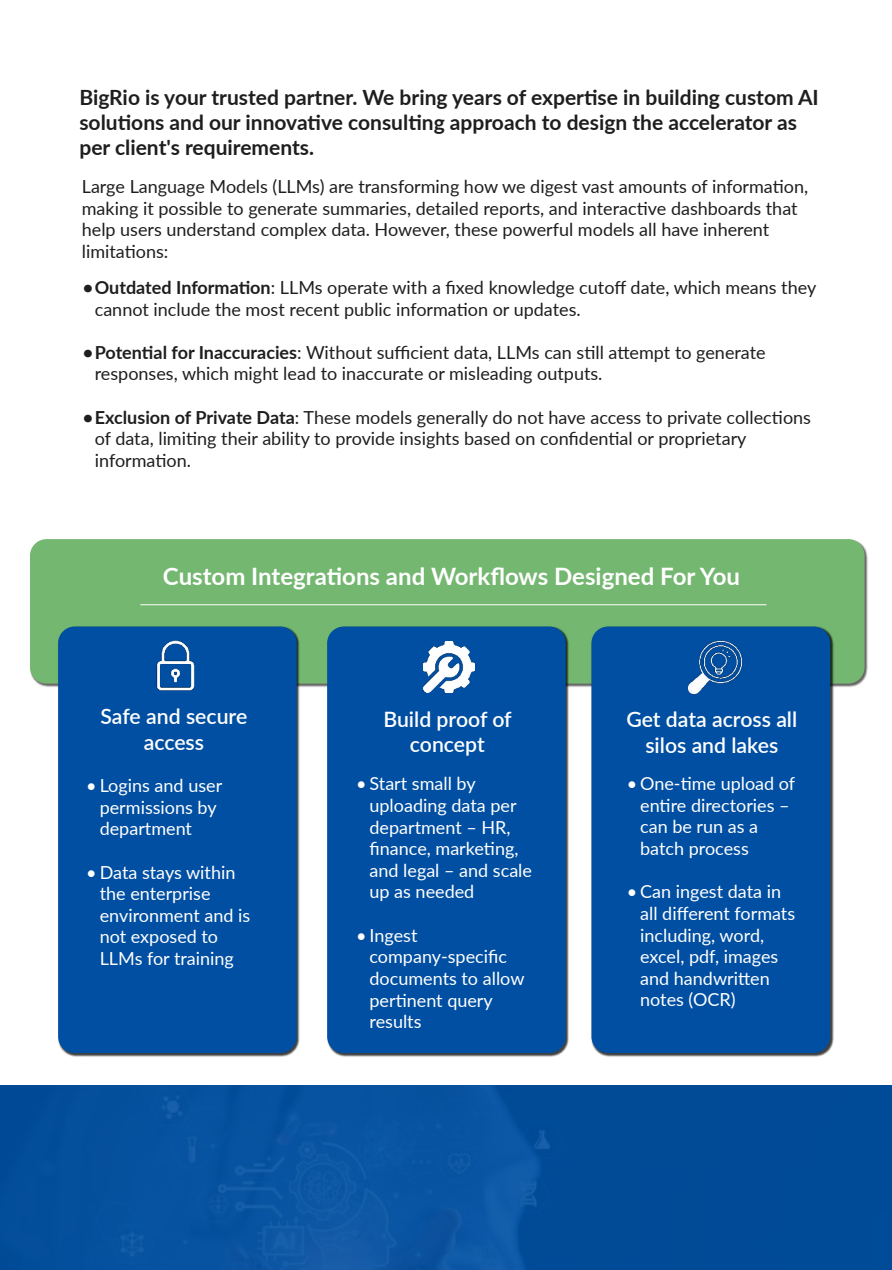
<style>
.page{position:relative;width:892px;height:1270px;background:#fff}
.page>*{position:absolute;margin:0;border:0;box-sizing:border-box;transform-origin:0 0}
.t1{font:700 24px "Lato";color:#fff}
.t2{font:600 21.15px/25.5px "Lato";color:#fff;text-align:center}
.t3{font:700 21px/25.2px "Lato";color:#1e1e1e}
.t4{font:18px/21.6px "Lato";color:#1e1e1e}
.t5{font:18px/21.6px "Lato";color:#fff}
.s1{font-weight:700}
</style>
<div class="page">
<img style="left:0;top:1085px;width:891px;height:184px">
<div style="left:30px;top:539px;width:834px;height:144px;background:#74b770;border-radius:17px"></div>
<img style="left:57px;top:627px;width:244px;height:430px">
<div style="left:58px;top:626px;width:239px;height:427px;background:#004fa2;border-radius:17px"></div>
<img style="left:326px;top:626px;width:244px;height:431px">
<div style="left:327px;top:626px;width:238px;height:427px;background:#004fa2;border-radius:17px"></div>
<img style="left:590px;top:626px;width:243px;height:431px">
<div style="left:591px;top:626px;width:239px;height:427px;background:#004fa2;border-radius:17px"></div>
<img style="left:687px;top:640px;width:55px;height:55px">
<img style="left:424px;top:641px;width:51px;height:51px">
<img style="left:156px;top:640px;width:39px;height:51px">
<hr style="left:140px;top:604px;width:626px;height:1px;background:#fff">
<p class="t3" style="left:79px;top:83px;width:740px">BigRio is your trusted partner. We bring years of expertise in building custom AI solutions and our innovative consulting approach to design the accelerator as per client's requirements.</p>
<p class="t4" style="left:82px;top:175px;width:727px">Large Language Models (LLMs) are transforming how we digest vast amounts of information, making it possible to generate summaries, detailed reports, and interactive dashboards that help users understand complex data. However, these powerful models all have inherent limitations:</p>
<p class="t4" style="left:95px;top:276px;width:723px;text-indent:-12px"><span class="s1">•Outdated Information</span>: LLMs operate with a fixed knowledge cutoff date, which means they cannot include the most recent public information or updates.</p>
<p class="t4" style="left:95px;top:340px;width:672px;text-indent:-12px"><span class="s1">•Potential for Inaccuracies</span>: Without sufficient data, LLMs can still attempt to generate responses, which might lead to inaccurate or misleading outputs.</p>
<p class="t4" style="left:95px;top:405px;width:717px;text-indent:-12px"><span class="s1">•Exclusion of Private Data</span>: These models generally do not have access to private collections of data, limiting their ability to provide insights based on confidential or proprietary information.</p>
<h1 class="t1" style="left:163px;top:559px;width:578px">Custom Integrations and Workflows Designed For You</h1>
<p class="t2" style="left:100px;top:703px;width:148px">Safe and secure access</p>
<p class="t2" style="left:383px;top:705px;width:130px">Build proof of concept</p>
<p class="t2" style="left:626px;top:706px;width:172px">Get data across all silos and lakes</p>
<p class="t5" style="left:100px;top:774px;width:124px;text-indent:-13px">• Logins and user permissions by department</p>
<p class="t5" style="left:100px;top:860px;width:152px;text-indent:-13px">• Data stays within the enterprise environment and is not exposed to<br>LLMs for training</p>
<p class="t5" style="left:640px;top:772px;width:156px;text-indent:-14px">• One-time upload of entire directories – can be run as a batch process</p>
<p class="t5" style="left:640px;top:880px;width:156px;text-indent:-14px">• Can ingest data in all different formats including, word, excel, pdf, images and handwritten notes (OCR)</p>
<p class="t5" style="left:369px;top:772px;width:164px;text-indent:-14px">• Start small by uploading data per department – HR, finance, marketing, and legal – and scale up as needed</p>
<p class="t5" style="left:369px;top:923px;width:156px;text-indent:-14px">• Ingest company-specific documents to allow pertinent query results</p>
</div>
